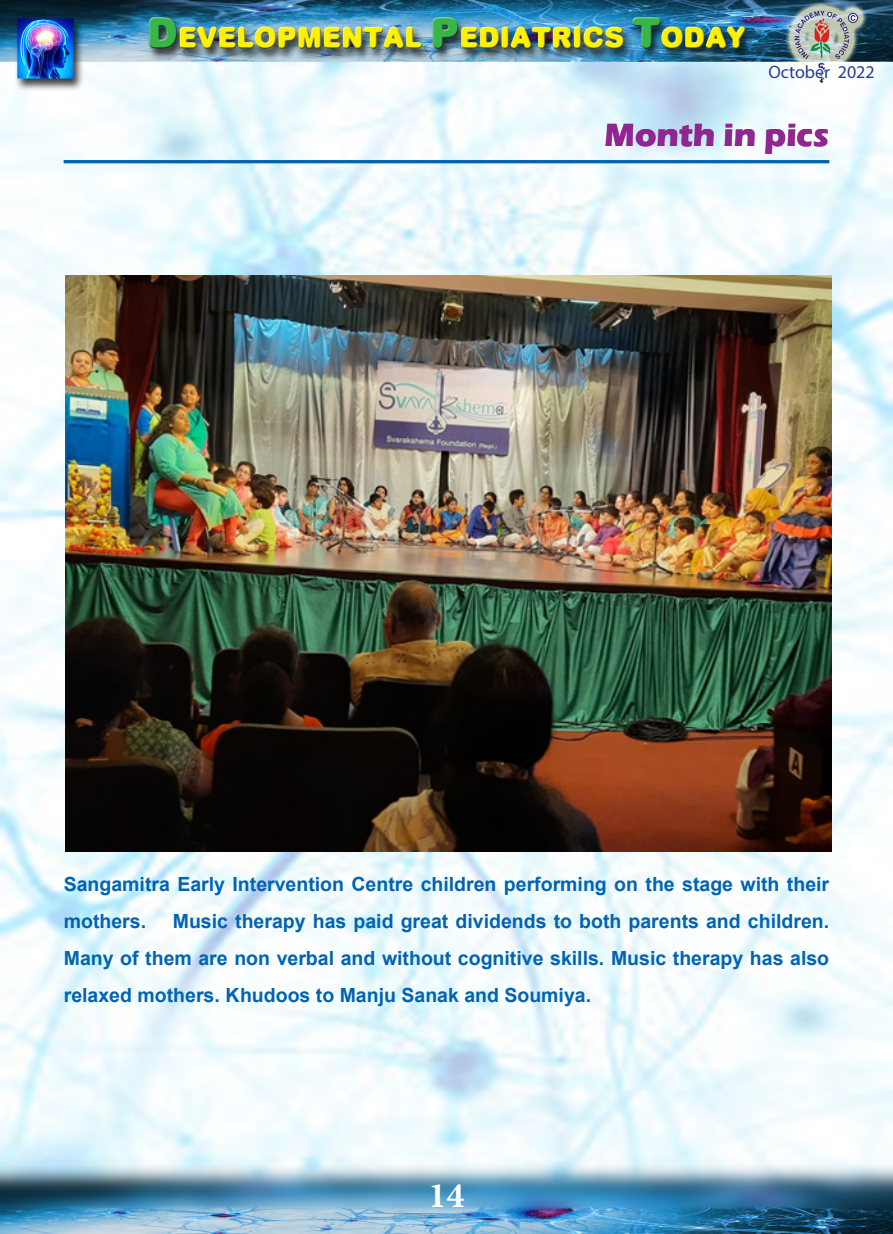
<style>
.page{position:relative;width:893px;height:1234px;background:#fff}
.page>*{position:absolute;margin:0;border:0;box-sizing:border-box;transform-origin:0 0}
.t1{font:700 36px "Minion Pro";color:#fff}
.head{font:700 33px "Eras ITC";color:#90268f}
.SUB_HEAD{font:700 19.5px/36.9px "Arial";color:#0164b2}
.t2{font:18px "Myriad Pro";color:#253f8e}
</style>
<div class="page">
<img style="left:0;top:0;width:893px;height:1233px">
<svg style="left:768px;top:63px;width:107px;height:17px"></svg>
<img style="left:65px;top:276px;width:767px;height:574px">
<hr style="left:64px;top:160px;width:765px;height:3px;background:#0164b2">
<p class="t2" style="left:768px;top:60px;width:108px">October 2022</p>
<p class="head" style="left:605px;top:116px;width:226px">Month in pics</p>
<p class="SUB_HEAD" style="left:64px;top:865px;width:767px">Sangamitra Early Intervention Centre children performing on the stage with their mothers.</p>
<p class="SUB_HEAD" style="left:64px;top:902px;width:767px;text-align:justify;text-indent:109px">Music therapy has paid great dividends to both parents and children.<br>Many of them are non verbal and without cognitive skills. Music therapy has also relaxed mothers. Khudoos to Manju Sanak and Soumiya.</p>
<h1 class="t1" style="left:428px;top:1169px;width:37px">14</h1>
</div>
